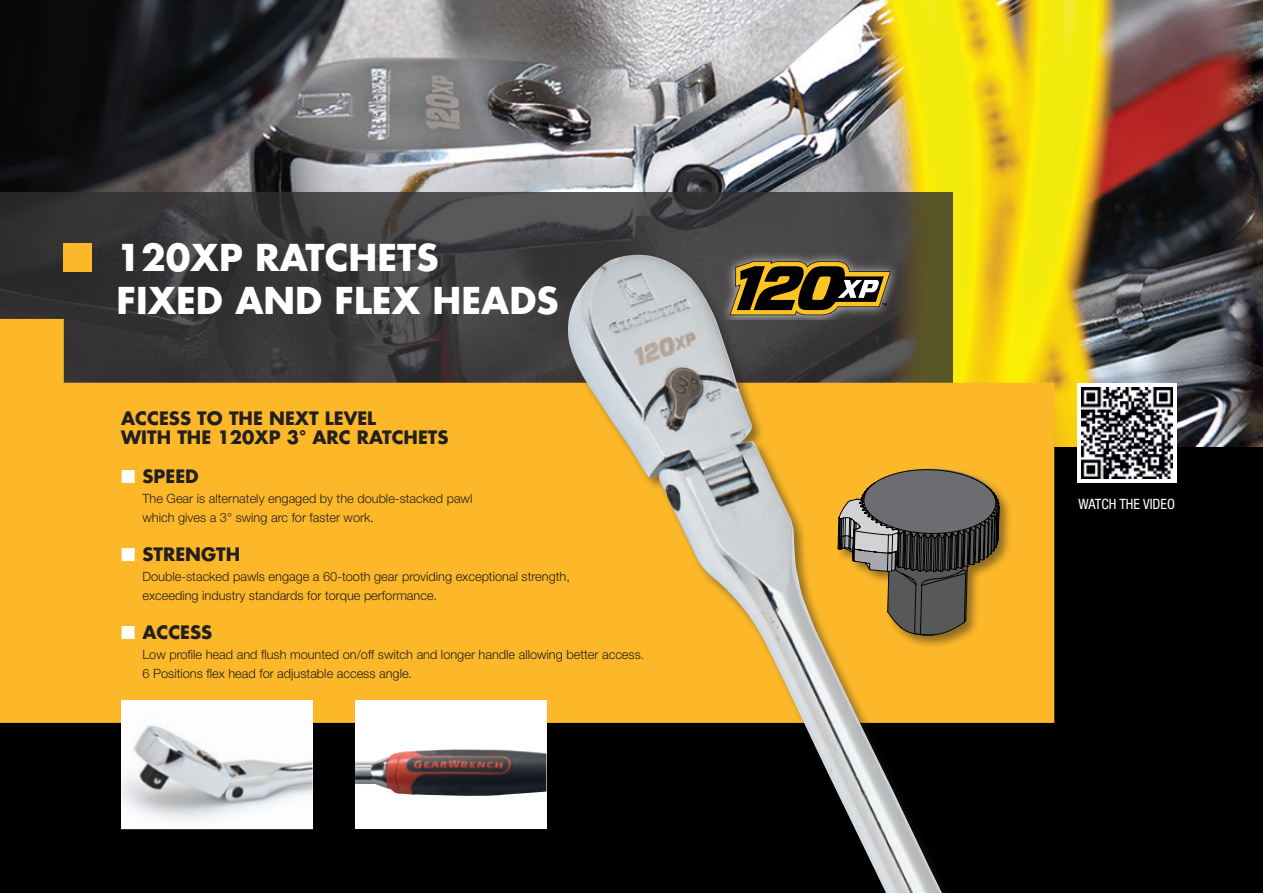
<style>
.page{position:relative;width:1263px;height:893px;background:#fff}
.page>*{position:absolute;margin:0;border:0;box-sizing:border-box;transform-origin:0 0}
.t1{font:700 36px/43.2px "Futura LT";color:#fff}
.t2{font:700 18px/19.5px "Futura LT";color:#231f20}
.t3{font:condensed 14.25px "Helvetica Neue";color:#fff}
.t4{font:300 12.75px/19.5px "Helvetica Neue";color:#231f20}
.s1{color:#fff}
</style>
<div class="page">
<img style="left:0;top:0;width:1212px;height:447px">
<img style="left:1212px;top:0;width:51px;height:447px">
<div style="left:0;top:447px;width:1263px;height:446px;background:#000"></div>
<svg style="left:0;top:192px;width:952px;height:127px"></svg>
<svg style="left:0;top:319px;width:566px;height:404px;fill:#fcb828"></svg>
<div style="left:64px;top:243px;width:28px;height:28px;background:#fcb828"></div>
<img style="left:716px;top:247px;width:183px;height:5px">
<div style="left:566px;top:252px;width:641px;height:641px;background:#231f20;opacity:.5"></div>
<img style="left:567px;top:255px;width:375px;height:638px">
<img style="left:121px;top:701px;width:192px;height:128px">
<div style="left:355px;top:701px;width:191px;height:128px;background:#fff"></div>
<img style="left:355px;top:749px;width:191px;height:47px">
<div style="left:836px;top:467px;width:177px;height:183px;background:#231f20;opacity:.5"></div>
<svg style="left:838px;top:469px;width:161px;height:166px"></svg>
<div style="left:1077px;top:383px;width:99px;height:100px;background:#fff"></div>
<img style="left:1081px;top:388px;width:91px;height:91px">
<p class="t1" style="left:117px;top:236px;width:444px">120XP RATCHETS<br>FIXED AND FLEX HEADS</p>
<p class="t2" style="left:121px;top:408px;width:329px">ACCESS TO THE NEXT LEVEL<br>WITH THE 120XP 3° ARC RATCHETS</p>
<p class="t2" style="left:121px;top:466px;width:79px"><span class="s1">■</span> SPEED</p>
<p class="t4" style="left:142px;top:488px;width:331px">The Gear is alternately engaged by the double-stacked pawl which gives a 3° swing arc for faster work.</p>
<p class="t2" style="left:121px;top:544px;width:121px"><span class="s1">■</span> STRENGTH</p>
<p class="t4" style="left:142px;top:566px;width:429px">Double-stacked pawls engage a 60-tooth gear providing exceptional strength, exceeding industry standards for torque performance.</p>
<p class="t2" style="left:121px;top:622px;width:93px"><span class="s1">■</span> ACCESS</p>
<p class="t4" style="left:142px;top:644px;width:503px">Low profile head and flush mounted on/off switch and longer handle allowing better access.<br>6 Positions flex head for adjustable access angle.</p>
<p class="t3" style="left:1078px;top:496px;width:98px">WATCH THE VIDEO</p>
</div>
